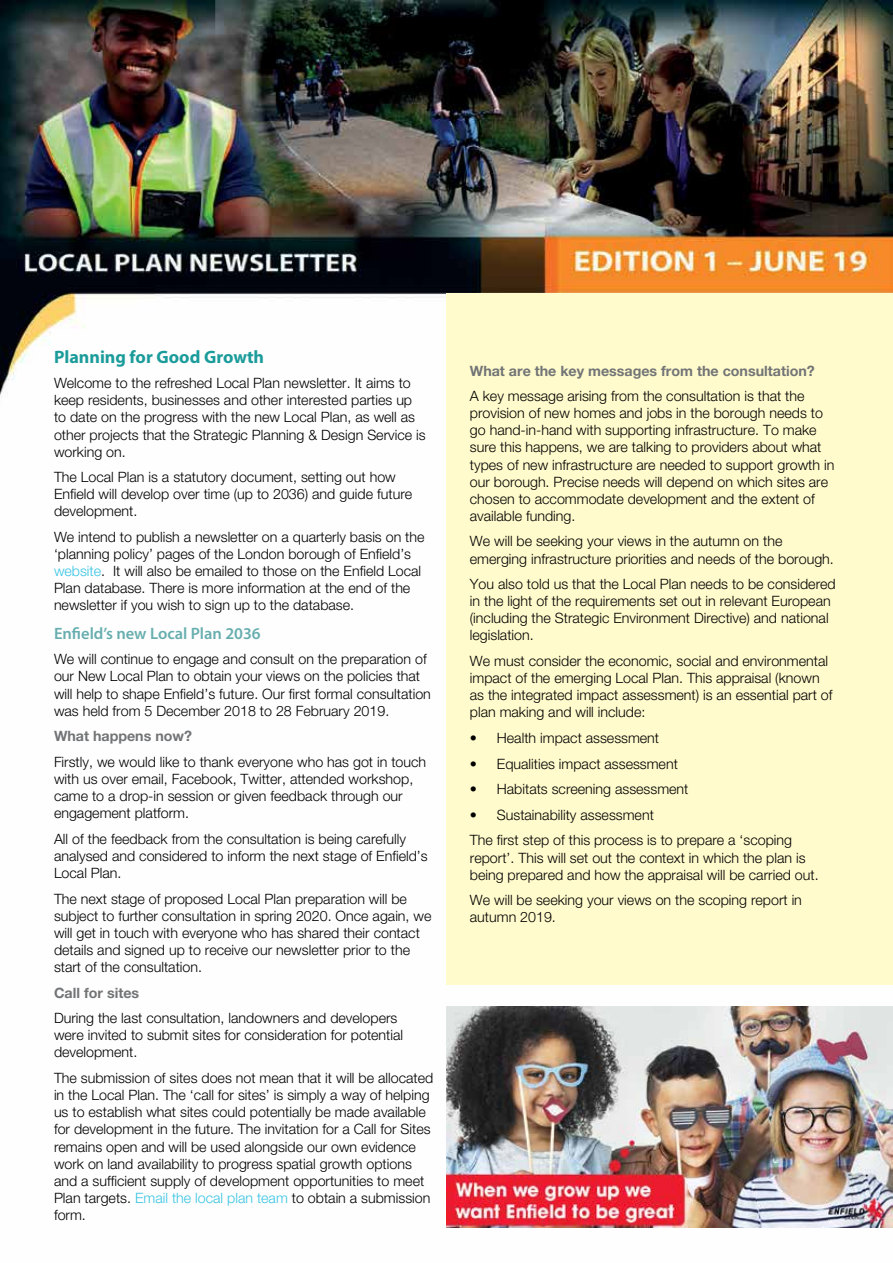
<style>
.page{position:relative;width:893px;height:1263px;background:#fff}
.page>*{position:absolute;margin:0;border:0;box-sizing:border-box;transform-origin:0 0}
.t1{font:700 18px "Myriad Pro";color:#1b9c9b}
.t2{font:600 16.5px "Myriad Pro";color:#68aeaf}
.t3{font:300 14.25px/17.1px "Helvetica Neue";color:#000}
.t4{font:700 14.25px "Helvetica Neue";color:#727476}
.s1{color:#38c4e3}
</style>
<div class="page">
<img style="left:0;top:0;width:893px;height:1007px">
<div style="left:446px;top:293px;width:447px;height:691px;background:#fffbcc"></div>
<img style="left:446px;top:1007px;width:447px;height:221px">
<p class="t1" style="left:54px;top:345px;width:212px">Planning for Good Growth</p>
<p class="t3" style="left:54px;top:374px;width:373px">Welcome to the refreshed Local Plan newsletter. It aims to keep residents, businesses and other interested parties up to date on the progress with the new Local Plan, as well as other projects that the Strategic Planning &amp; Design Service is working on.</p>
<p class="t3" style="left:54px;top:468px;width:360px">The Local Plan is a statutory document, setting out how<br>Enfield will develop over time (up to 2036) and guide future development.</p>
<p class="t3" style="left:54px;top:528px;width:372px">We intend to publish a newsletter on a quarterly basis on the ‘planning policy’ pages of the London borough of Enfield’s <span class="s1">website</span>. It will also be emailed to those on the Enfield Local Plan database. There is more information at the end of the newsletter if you wish to sign up to the database.</p>
<p class="t2" style="left:54px;top:623px;width:208px">Enfield’s new Local Plan 2036</p>
<p class="t3" style="left:54px;top:650px;width:378px">We will continue to engage and consult on the preparation of our New Local Plan to obtain your views on the policies that will help to shape Enfield’s future. Our first formal consultation was held from 5 December 2018 to 28 February 2019.</p>
<p class="t4" style="left:54px;top:727px;width:140px">What happens now?</p>
<p class="t3" style="left:54px;top:753px;width:374px">Firstly, we would like to thank everyone who has got in touch with us over email, Facebook, Twitter, attended workshop, came to a drop-in session or given feedback through our engagement platform.</p>
<p class="t3" style="left:54px;top:830px;width:375px">All of the feedback from the consultation is being carefully analysed and considered to inform the next stage of Enfield’s<br>Local Plan.</p>
<p class="t3" style="left:54px;top:890px;width:379px">The next stage of proposed Local Plan preparation will be subject to further consultation in spring 2020. Once again, we will get in touch with everyone who has shared their contact details and signed up to receive our newsletter prior to the start of the consultation.</p>
<p class="t4" style="left:54px;top:984px;width:87px">Call for sites</p>
<p class="t3" style="left:54px;top:1009px;width:351px">During the last consultation, landowners and developers were invited to submit sites for consideration for potential development.</p>
<p class="t3" style="left:54px;top:1069px;width:381px">The submission of sites does not mean that it will be allocated in the Local Plan. The ‘call for sites’ is simply a way of helping us to establish what sites could potentially be made available for development in the future. The invitation for a Call for Sites remains open and will be used alongside our own evidence work on land availability to progress spatial growth options and a sufficient supply of development opportunities to meet Plan targets. <span class="s1">Email the local plan team</span> to obtain a submission form.</p>
<p class="t4" style="left:470px;top:362px;width:346px">What are the key messages from the consultation?</p>
<p class="t3" style="left:470px;top:387px;width:366px">A key message arising from the consultation is that the provision of new homes and jobs in the borough needs to go hand-in-hand with supporting infrastructure. To make sure this happens, we are talking to providers about what types of new infrastructure are needed to support growth in our borough. Precise needs will depend on which sites are chosen to accommodate development and the extent of available funding.</p>
<p class="t3" style="left:470px;top:532px;width:365px">We will be seeking your views in the autumn on the emerging infrastructure priorities and needs of the borough.</p>
<p class="t3" style="left:470px;top:575px;width:367px">You also told us that the Local Plan needs to be considered in the light of the requirements set out in relevant European (including the Strategic Environment Directive) and national legislation.</p>
<p class="t3" style="left:470px;top:652px;width:364px">We must consider the economic, social and environmental impact of the emerging Local Plan. This appraisal (known as the integrated impact assessment) is an essential part of plan making and will include:</p>
<p class="t3" style="left:470px;top:729px;width:191px">• Health impact assessment</p>
<p class="t3" style="left:470px;top:755px;width:210px">• Equalities impact assessment</p>
<p class="t3" style="left:470px;top:780px;width:220px">• Habitats screening assessment</p>
<p class="t3" style="left:470px;top:802px;width:324px;line-height:25.7px">• Sustainability assessment<br>The first step of this process is to prepare a ‘scoping</p>
<p class="t3" style="left:470px;top:848px;width:350px">report’. This will set out the context in which the plan is being prepared and how the appraisal will be carried out.</p>
<p class="t3" style="left:470px;top:891px;width:334px">We will be seeking your views on the scoping report in autumn 2019.</p>
</div>
